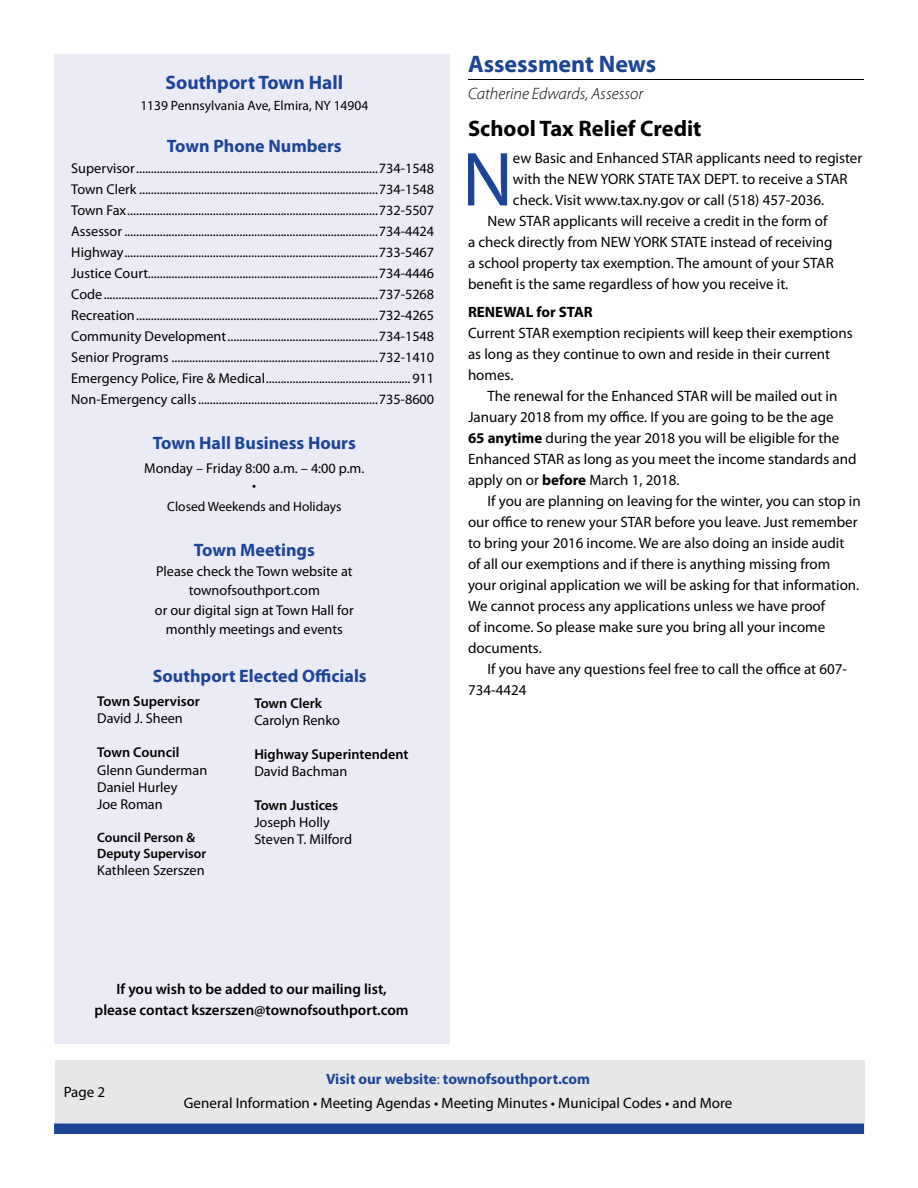
<style>
.page{position:relative;width:918px;height:1188px;background:#fff}
.page>*{position:absolute;margin:0;border:0;box-sizing:border-box;transform-origin:0 0}
.t1{font:77.25px "Myriad Pro";color:#1c4598}
.t2{font:700 24px "Myriad Pro";color:#1c4598}
.t3{font:700 22.5px "Myriad Pro";color:#000}
.t4{font:700 19.5px "Myriad Pro";color:#1c4598}
.t5{font:700 18px "Myriad Pro";color:#1c4598}
.t6{font:italic 300 16.5px "Myriad Pro";color:#000}
.t7{font:15px/21px "Myriad Pro";color:#000}
.t8{font:600 15px/21px "Myriad Pro";color:#000;text-align:center}
.t9{font:700 15px "Myriad Pro";color:#000}
.t10{font:14.25px/21px "Myriad Pro";color:#000}
.t11{font:600 14.25px "Myriad Pro";color:#000}
.t12{font:13.5px "Myriad Pro";color:#000}
.t13{font:600 13.5px/16.2px "Myriad Pro";color:#000}
.s1{font-weight:700}
.s2{font-weight:700;color:#1c4598}
.s3{color:#1c4598}
</style>
<div class="page">
<div style="left:55px;top:1060px;width:810px;height:64px;background:#e6e7e8"></div>
<div style="left:54px;top:54px;width:396px;height:990px;background:#ebebf5"></div>
<div style="left:54px;top:1124px;width:810px;height:10px;background:#1c4598"></div>
<hr style="left:468px;top:79px;width:396px;height:1px;background:#000">
<h3 class="t4" style="left:165px;top:70px;width:179px">Southport Town Hall</h3>
<p class="t12" style="left:140px;top:97px;width:229px">1139 Pennsylvania Ave, Elmira, NY 14904</p>
<p class="t5" style="left:167px;top:134px;width:176px">Town Phone Numbers</p>
<p class="t10" style="left:71px;top:158px;width:365px;text-align:justify">Supervisor..................................................................................734-1548<br>Town Clerk .................................................................................734-1548<br>Town Fax.....................................................................................732-5507<br>Assessor ......................................................................................734-4424<br>Highway......................................................................................733-5467<br>Justice Court..............................................................................734-4446<br>Code.............................................................................................737-5268<br>Recreation..................................................................................732-4265<br>Community Development...................................................734-1548<br>Senior Programs ......................................................................732-1410<br>Emergency Police, Fire &amp; Medical................................................. 911<br>Non-Emergency calls.............................................................735-8600</p>
<p class="t5" style="left:153px;top:431px;width:205px">Town Hall Business Hours</p>
<p class="t10" style="left:144px;top:459px;width:222px;line-height:17.1px;text-align:center">Monday – Friday 8:00 a.m. – 4:00 p.m. •</p>
<p class="t12" style="left:167px;top:498px;width:176px">Closed Weekends and Holidays</p>
<p class="t5" style="left:194px;top:538px;width:123px">Town Meetings</p>
<p class="t10" style="left:155px;top:561px;width:200px;line-height:19.5px;text-align:center">Please check the Town website at townofsouthport.com<br>or our digital sign at Town Hall for monthly meetings and events</p>
<p class="t5" style="left:153px;top:665px;width:216px">Southport Elected Officials</p>
<p class="t11" style="left:97px;top:692px;width:104px">Town Supervisor</p>
<p class="t10" style="left:97px;top:708px;width:87px">David J. Sheen</p>
<p class="t11" style="left:97px;top:744px;width:84px">Town Council</p>
<p class="t10" style="left:97px;top:761px;width:112px;line-height:17.1px">Glenn Gunderman<br>Daniel Hurley<br>Joe Roman</p>
<p class="t13" style="left:97px;top:829px;width:111px">Council Person &amp;<br>Deputy Supervisor</p>
<p class="t10" style="left:97px;top:860px;width:109px">Kathleen Szerszen</p>
<p class="t11" style="left:254px;top:694px;width:69px">Town Clerk</p>
<p class="t10" style="left:254px;top:709px;width:87px">Carolyn Renko</p>
<p class="t11" style="left:254px;top:745px;width:156px">Highway Superintendent</p>
<p class="t10" style="left:254px;top:760px;width:95px">David Bachman</p>
<p class="t11" style="left:254px;top:796px;width:85px">Town Justices</p>
<p class="t10" style="left:254px;top:814px;width:99px;line-height:17.1px">Joseph Holly<br>Steven T. Milford</p>
<h2 class="t2" style="left:468px;top:48px;width:190px">Assessment News</h2>
<p class="t6" style="left:468px;top:83px;width:177px">Catherine Edwards, Assessor</p>
<h3 class="t3" style="left:468px;top:113px;width:235px">School Tax Relief Credit</h3>
<h1 class="t1" style="left:462px;top:132px;width:52px">N</h1>
<p class="t7" style="left:513px;top:148px;width:351px">ew Basic and Enhanced STAR applicants need to register</p>
<p class="t7" style="left:513px;top:169px;width:336px">with the NEW YORK STATE TAX DEPT. to receive a STAR</p>
<p class="t7" style="left:513px;top:190px;width:313px">check. Visit www.tax.ny.gov or call (518) 457-2036.</p>
<p class="t7" style="left:488px;top:211px;width:342px">New STAR applicants will receive a credit in the form of</p>
<p class="t7" style="left:468px;top:232px;width:366px">a check directly from NEW YORK STATE instead of receiving</p>
<p class="t7" style="left:468px;top:253px;width:367px">a school property tax exemption. The amount of your STAR</p>
<p class="t7" style="left:468px;top:274px;width:322px">benefit is the same regardless of how you receive it.</p>
<p class="t9" style="left:468px;top:302px;width:126px">RENEWAL for STAR</p>
<p class="t7" style="left:468px;top:322px;width:386px">Current STAR exemption recipients will keep their exemptions as long as they continue to own and reside in their current homes.</p>
<p class="t7" style="left:468px;top:385px;width:390px;text-indent:20px">The renewal for the Enhanced STAR will be mailed out in January 2018 from my office. If you are going to be the age<br><span class="s1">65 anytime</span> during the year 2018 you will be eligible for the Enhanced STAR as long as you meet the income standards and apply on or <span class="s1">before</span> March 1, 2018.</p>
<p class="t7" style="left:468px;top:490px;width:394px;text-indent:20px">If you are planning on leaving for the winter, you can stop in our office to renew your STAR before you leave. Just remember to bring your 2016 income. We are also doing an inside audit of all our exemptions and if there is anything missing from your original application we will be asking for that information.<br>We cannot process any applications unless we have proof<br>of income. So please make sure you bring all your income documents.</p>
<p class="t7" style="left:468px;top:658px;width:381px;text-indent:20px">If you have any questions feel free to call the office at 607-<br>734-4424</p>
<p class="t8" style="left:95px;top:978px;width:315px">If you wish to be added to our mailing list, please contact kszerszen@townofsouthport.com</p>
<p class="t7" style="left:64px;top:1081px;width:43px">Page 2</p>
<p class="t7" style="left:184px;top:1066px;width:550px;line-height:24px;text-align:center"><span class="s2">Visit our website</span><span class="s3">:</span> <span class="s2">townofsouthport.com<br></span>General Information • Meeting Agendas • Meeting Minutes • Municipal Codes • and More</p>
</div>
